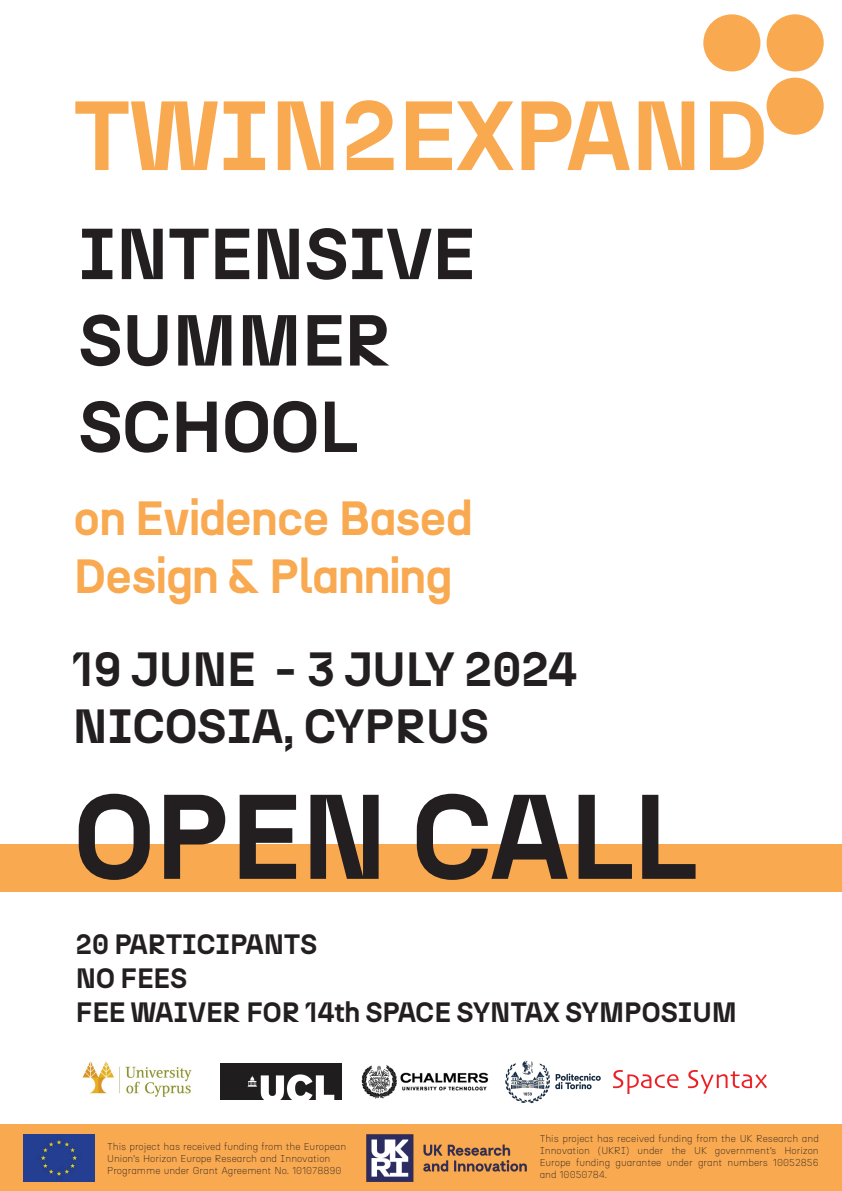
<style>
.page{position:relative;width:842px;height:1191px;background:#fff}
.page>*{position:absolute;margin:0;border:0;box-sizing:border-box;transform-origin:0 0}
.t1{font:700 120px "N27";color:#231f20}
.t2{font:700 98px "N27";color:#f9a950}
.t3{font:700 72px/86.4px "N27";color:#231f20}
.t4{font:700 48px/57.6px "N27";color:#231f20}
.t5{font:700 48px/57.6px "N27";color:#f9a950}
.t6{font:700 28px/33.6px "N27";color:#231f20}
.t7{font:200 10px/12px "N27";color:#231f20}
</style>
<div class="page">
<div style="left:0;top:1124px;width:842px;height:67px;background:#f9a950"></div>
<div style="left:0;top:844px;width:841px;height:47px;background:#f9a950"></div>
<div style="left:767px;top:78px;width:57px;height:57px;background:#f9a950;border-radius:50%"></div>
<div style="left:767px;top:14px;width:57px;height:57px;background:#f9a950;border-radius:50%"></div>
<div style="left:703px;top:14px;width:57px;height:57px;background:#f9a950;border-radius:50%"></div>
<img style="left:23px;top:1134px;width:71px;height:47px">
<img style="left:366px;top:1134px;width:160px;height:47px">
<img style="left:220px;top:1064px;width:121px;height:35px">
<img style="left:361px;top:1065px;width:128px;height:34px">
<img style="left:505px;top:1060px;width:96px;height:43px">
<img style="left:82px;top:1061px;width:110px;height:36px">
<img style="left:614px;top:1070px;width:152px;height:23px">
<h2 class="t2" style="left:74px;top:74px;width:695px">TWIN2EXPAND</h2>
<h3 class="t3" style="left:78px;top:210px;width:398px">INTENSIVE<br>SUMMER<br>SCHOOL</h3>
<h3 class="t5" style="left:74px;top:489px;width:400px">on Evidence Based<br>Design &amp; Planning</h3>
<h3 class="t4" style="left:73px;top:640px;width:506px">19 JUNE - 3 JULY 2024<br>NICOSIA, CYPRUS</h3>
<h1 class="t1" style="left:74px;top:761px;width:624px">OPEN CALL</h1>
<h3 class="t6" style="left:76px;top:927px;width:663px">20 PARTICIPANTS<br>NO FEES<br>FEE WAIVER FOR 14th SPACE SYNTAX SYMPOSIUM</h3>
<p class="t7" style="left:107px;top:1139px;width:241px">This project has received funding from the European<br>Union’s Horizon Europe Research and Innovation<br>Programme under Grant Agreement No. 101078890</p>
<p class="t7" style="left:540px;top:1132px;width:281px;text-align:justify">This project has received funding from the UK Research and Innovation (UKRI) under the UK government’s Horizon Europe funding guarantee under grant numbers 10052856 and 10050784.</p>
</div>
